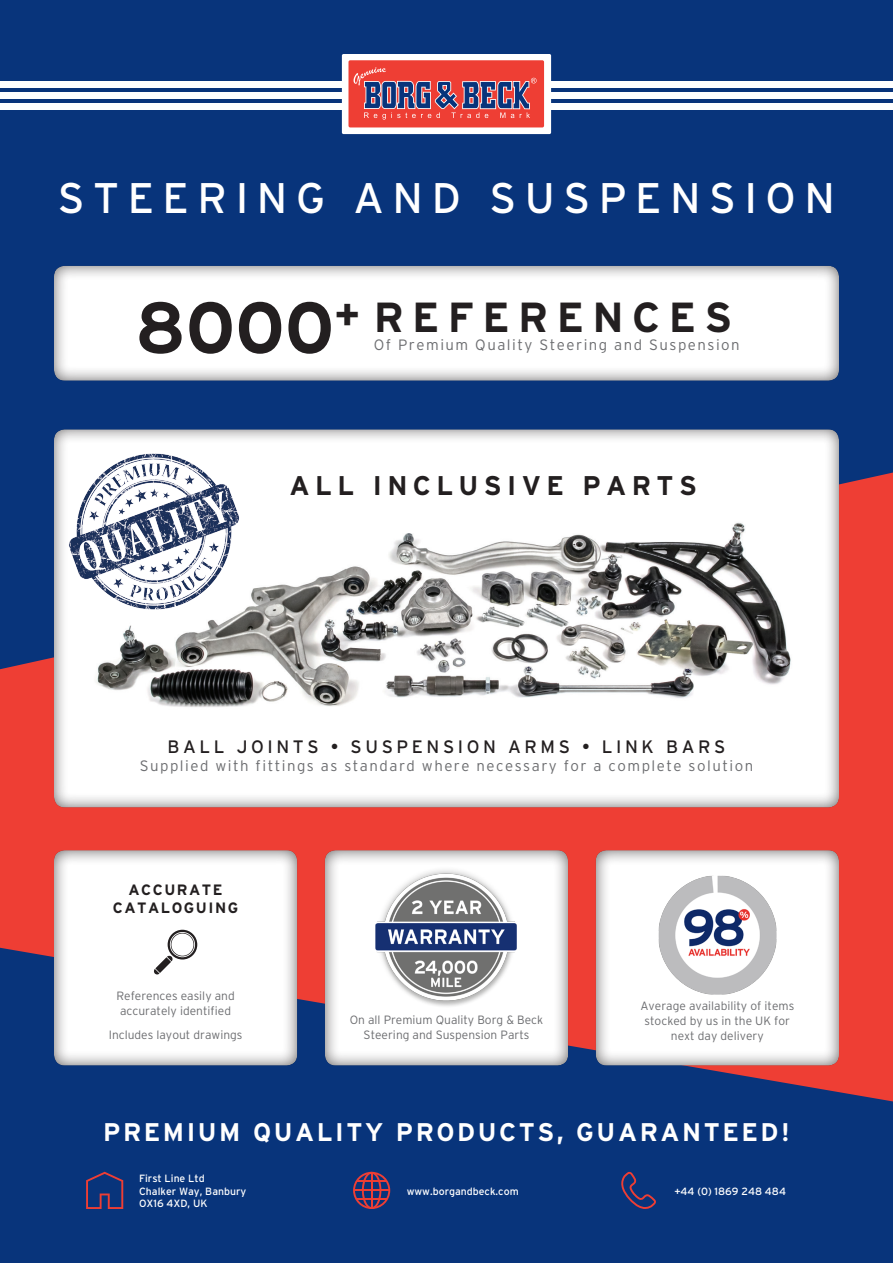
<style>
.page{position:relative;width:893px;height:1263px;background:#ee3e34}
.page>*{position:absolute;margin:0;border:0;box-sizing:border-box;transform-origin:0 0}
.t1{font:700 72px "Interstate";color:#231f20}
.t2{font:42.75px "Interstate";letter-spacing:.2em;color:#fff}
.t3{font:700 42px "Interstate";letter-spacing:.2em;color:#231f20}
.t4{font:700 27px "Interstate";letter-spacing:.2em;color:#231f20}
.t5{font:700 25.5px "Interstate";letter-spacing:.1em;color:#fff}
.t6{font:18px "Interstate";letter-spacing:.2em;color:#231f20}
.t7{font:300 15px "Interstate";letter-spacing:.1em;color:#6c6d70}
.t8{font:700 15px/18px "Interstate";letter-spacing:.1em;color:#231f20;text-align:center}
.t9{font:300 12px/15px "Interstate";color:#6c6d70;text-align:center}
.t10{font:10.5px "Interstate";color:#fff}
</style>
<div class="page">
<div style="left:0;top:0;width:893px;height:670px;background:#08347b"></div>
<svg style="left:0;top:947px;width:893px;height:316px;fill:#08347b"></svg>
<div style="left:53px;top:848px;width:246px;height:217px;background:#231f20;opacity:.75"></div>
<div style="left:595px;top:848px;width:246px;height:217px;background:#231f20;opacity:.75"></div>
<div style="left:324px;top:848px;width:246px;height:217px;background:#231f20;opacity:.75"></div>
<div style="left:53px;top:264px;width:786px;height:118px;background:#231f20;opacity:.75"></div>
<div style="left:53px;top:427px;width:786px;height:381px;background:#231f20;opacity:.75"></div>
<svg style="left:154px;top:930px;width:43px;height:45px"></svg>
<img style="left:86px;top:508px;width:721px;height:221px">
<img style="left:362px;top:859px;width:169px;height:156px">
<img style="left:657px;top:874px;width:121px;height:121px">
<svg style="left:86px;top:1172px;width:37px;height:37px"></svg>
<svg style="left:621px;top:1171px;width:35px;height:38px"></svg>
<svg style="left:353px;top:1172px;width:37px;height:37px"></svg>
<hr style="left:356px;top:1198px;width:31px;height:2px;background:#ee3e34">
<div style="left:0;top:81px;width:347px;height:6px;background:#fff"></div>
<div style="left:0;top:92px;width:347px;height:6px;background:#fff"></div>
<div style="left:0;top:103px;width:347px;height:6px;background:#fff"></div>
<div style="left:548px;top:81px;width:345px;height:6px;background:#fff"></div>
<div style="left:548px;top:92px;width:345px;height:6px;background:#fff"></div>
<div style="left:548px;top:103px;width:345px;height:6px;background:#fff"></div>
<svg style="left:342px;top:54px;width:209px;height:80px"></svg>
<img style="left:67px;top:445px;width:174px;height:173px">
<p class="t2" style="left:58px;top:174px;width:778px">STEERING AND SUSPENSION</p>
<p class="t1" style="left:135px;top:287px;width:201px">8000</p>
<p class="t3" style="left:334px;top:291px;width:27px">+</p>
<p class="t3" style="left:374px;top:293px;width:360px">REFERENCES</p>
<p class="t7" style="left:374px;top:336px;width:367px">Of Premium Quality Steering and Suspension</p>
<p class="t4" style="left:290px;top:470px;width:409px">ALL INCLUSIVE PARTS</p>
<p class="t6" style="left:167px;top:737px;width:560px">BALL JOINTS • SUSPENSION ARMS • LINK BARS</p>
<p class="t7" style="left:140px;top:757px;width:615px">Supplied with fittings as standard where necessary for a complete solution</p>
<p class="t8" style="left:113px;top:881px;width:127px">ACCURATE<br>CATALOGUING</p>
<p class="t9" style="left:116px;top:988px;width:120px">References easily and</p>
<p class="t9" style="left:120px;top:1003px;width:112px">accurately identified</p>
<p class="t9" style="left:109px;top:1027px;width:135px">Includes layout drawings</p>
<p class="t9" style="left:350px;top:1012px;width:195px">On all Premium Quality Borg &amp; Beck<br>Steering and Suspension Parts</p>
<p class="t9" style="left:640px;top:998px;width:155px">Average availability of items stocked by us in the UK for</p>
<p class="t9" style="left:671px;top:1028px;width:94px">next day delivery</p>
<p class="t5" style="left:103px;top:1117px;width:688px">PREMIUM QUALITY PRODUCTS, GUARANTEED!</p>
<p class="t10" style="left:139px;top:1172px;width:67px">First Line Ltd</p>
<p class="t10" style="left:139px;top:1185px;width:109px">Chalker Way, Banbury</p>
<p class="t10" style="left:139px;top:1198px;width:70px">OX16 4XD, UK</p>
<p class="t10" style="left:407px;top:1185px;width:114px">www.borgandbeck.com</p>
<p class="t10" style="left:674px;top:1185px;width:113px">+44 (0) 1869 248 484</p>
</div>
